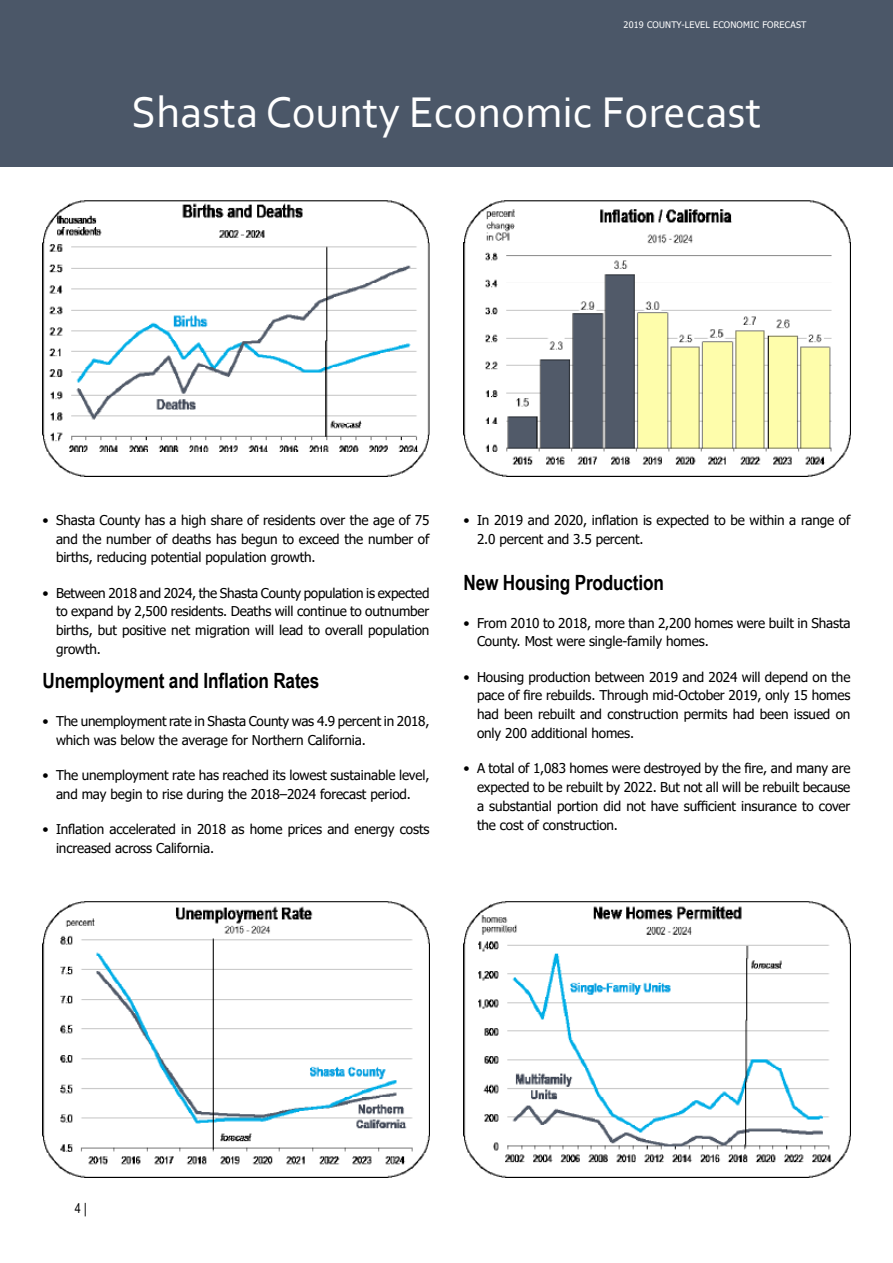
<style>
.page{position:relative;width:893px;height:1263px;background:#fff}
.page>*{position:absolute;margin:0;border:0;box-sizing:border-box;transform-origin:0 0}
.t1{font:45px "Corbel";color:#fff}
.Profile_Subhead_1{font:700 21px "Arial Narrow";letter-spacing:-.01em;color:#000}
.t2{font:13.5px/18.9px "Tahoma";letter-spacing:-.01em;color:#000;text-align:justify}
.t3{font:13.5px "Arial Narrow";color:#000}
.t4{font:9px "Tahoma";letter-spacing:.02em;color:#fff}
.s1{font-family:"Myriad Pro"}
</style>
<div class="page">
<div style="left:0;top:0;width:893px;height:167px;background:#4b5768"></div>
<img style="left:42px;top:200px;width:387px;height:276px">
<img style="left:42px;top:901px;width:387px;height:276px">
<img style="left:463px;top:200px;width:387px;height:276px">
<img style="left:463px;top:901px;width:387px;height:276px">
<p class="t4" style="left:624px;top:19px;width:184px">2019 COUNTY-LEVEL ECONOMIC FORECAST</p>
<h1 class="t1" style="left:131px;top:84px;width:631px">Shasta County Economic Forecast</h1>
<p class="t2" style="left:56px;top:511px;width:375px;text-indent:-14px">• Shasta County has a high share of residents over the age of 75 and the number of deaths has begun to exceed the number of births, reducing potential population growth.</p>
<p class="t2" style="left:56px;top:584px;width:375px;text-indent:-14px">• Between 2018 and 2024, the Shasta County population is expected to expand by 2,500 residents. Deaths will continue to outnumber births, but positive net migration will lead to overall population growth.</p>
<p class="Profile_Subhead_1" style="left:43px;top:665px;width:278px">Unemployment and Inflation Rates</p>
<p class="t2" style="left:56px;top:713px;width:375px;text-indent:-14px">• The unemployment rate in Shasta County was 4.9 percent in 2018, which was below the average for Northern California.</p>
<p class="t2" style="left:43px;top:767px;width:388px;text-align:center">• The unemployment rate has reached its lowest sustainable level, and may begin to rise during the 2018–2024 forecast period.</p>
<p class="t2" style="left:56px;top:821px;width:375px;text-indent:-14px">• Inflation accelerated in 2018 as home prices and energy costs increased across California.</p>
<p class="t2" style="left:477px;top:511px;width:375px;text-indent:-14px">• In 2019 and 2020, inflation is expected to be within a range of<br>2.0 percent and 3.5 percent.</p>
<p class="Profile_Subhead_1" style="left:463px;top:566px;width:202px">New Housing Production</p>
<p class="t2" style="left:477px;top:614px;width:375px;text-indent:-14px">• From 2010 to 2018, more than 2,200 homes were built in Shasta<br>County. Most were single-family homes.</p>
<p class="t2" style="left:477px;top:668px;width:375px;text-indent:-14px">• Housing production between 2019 and 2024 will depend on the pace of fire rebuilds. Through mid-October 2019, only 15 homes had been rebuilt and construction permits had been issued on only 200 additional homes.</p>
<p class="t2" style="left:477px;top:760px;width:375px;text-indent:-14px">• A total of 1,083 homes were destroyed by the fire, and many are expected to be rebuilt by 2022. But not all will be rebuilt because a substantial portion did not have sufficient insurance to cover the cost of construction.</p>
<p class="t3" style="left:75px;top:1198px;width:14px">4 <span class="s1">|</span></p>
</div>
